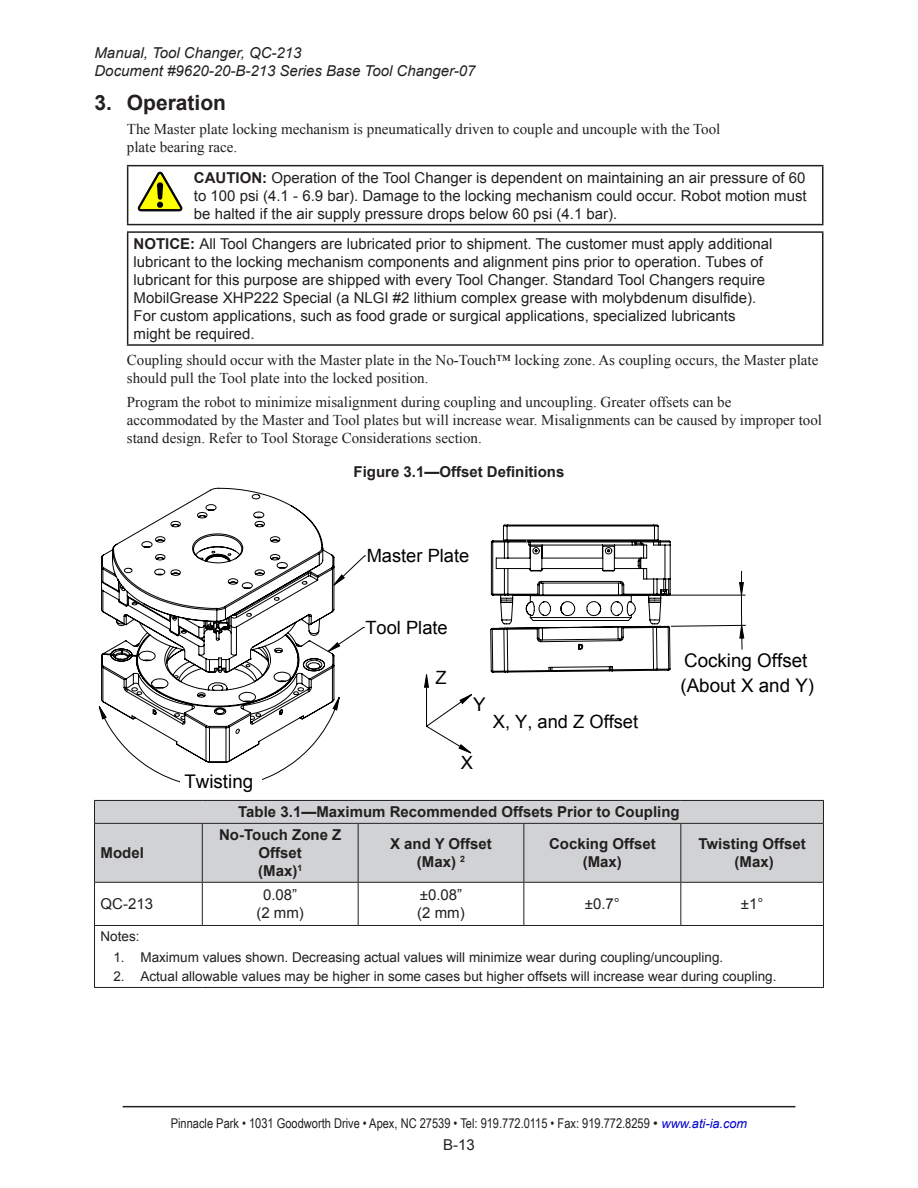
<style>
.page{position:relative;width:918px;height:1188px;background:#fff}
.page>*{position:absolute;margin:0;border:0;box-sizing:border-box;transform-origin:0 0}
.t1{font:700 21px "Arial";color:#231f20}
.t2{font:18.75px/24.5px "Arial";color:#000}
.t3{font:18.3px "Arial";color:#000}
.Text_1{font:15px/18px "Times New Roman";color:#231f20}
.Notice{font:15px/18px "Arial";color:#231f20}
.Caution{font:15px/18px "Arial";color:#231f20;text-align:justify}
.Table_text{font:700 15px/18px "Arial";color:#231f20;text-align:center}
.t4{font:italic 15px/18px "Arial";color:#231f20}
.Table_text-2{font:15px/18px "Arial";color:#231f20;text-align:center}
.Offset_Table{font:15px "Arial";color:#231f20}
.table_notes{font:13.5px "Arial";color:#231f20}
.t5{font:13.5px "Arial Narrow";color:#231f20}
.s1{font-weight:700}
.s2{font-family:"Arial"}
.s3{font-family:"Arial";font-style:italic;font-size:12.75px;color:#00c}
</style>
<div class="page">
<hr style="left:123px;top:1106px;width:672px;height:1px;background:#231f20">
<hr style="left:188px;top:165px;width:636px;height:1px;background:#231f20">
<hr style="left:822px;top:166px;width:2px;height:58px;background:#231f20">
<hr style="left:188px;top:224px;width:636px;height:1px;background:#231f20">
<hr style="left:127px;top:165px;width:61px;height:1px;background:#231f20">
<hr style="left:127px;top:166px;width:1px;height:58px;background:#231f20">
<hr style="left:127px;top:224px;width:61px;height:1px;background:#231f20">
<svg style="left:137px;top:172px;width:46px;height:40px"></svg>
<hr style="left:127px;top:231px;width:696px;height:2px;background:#231f20">
<hr style="left:127px;top:233px;width:1px;height:111px;background:#231f20">
<hr style="left:822px;top:233px;width:2px;height:111px;background:#231f20">
<hr style="left:127px;top:344px;width:696px;height:2px;background:#231f20">
<svg style="left:424px;top:674px;width:48px;height:80px"></svg>
<svg style="left:335px;top:555px;width:31px;height:94px"></svg>
<svg style="left:98px;top:697px;width:242px;height:86px"></svg>
<svg style="left:100px;top:487px;width:235px;height:276px"></svg>
<svg style="left:490px;top:524px;width:256px;height:149px"></svg>
<div style="left:180px;top:773px;width:82px;height:21px;background:#fff"></div>
<hr style="left:94px;top:800px;width:108px;height:1px;background:#231f20">
<hr style="left:202px;top:800px;width:156px;height:1px;background:#231f20">
<hr style="left:358px;top:800px;width:166px;height:1px;background:#231f20">
<hr style="left:524px;top:800px;width:157px;height:1px;background:#231f20">
<hr style="left:681px;top:800px;width:143px;height:1px;background:#231f20">
<div style="left:94px;top:801px;width:730px;height:81px;background:#d1d2d4"></div>
<hr style="left:94px;top:823px;width:108px;height:1px;background:#231f20">
<hr style="left:94px;top:824px;width:1px;height:58px;background:#231f20">
<hr style="left:202px;top:823px;width:156px;height:1px;background:#231f20">
<hr style="left:202px;top:824px;width:1px;height:58px;background:#231f20">
<hr style="left:358px;top:823px;width:166px;height:1px;background:#231f20">
<hr style="left:358px;top:824px;width:1px;height:58px;background:#231f20">
<hr style="left:524px;top:823px;width:157px;height:1px;background:#231f20">
<hr style="left:523px;top:824px;width:1px;height:58px;background:#231f20">
<hr style="left:681px;top:823px;width:143px;height:1px;background:#231f20">
<hr style="left:680px;top:824px;width:1px;height:58px;background:#231f20">
<hr style="left:823px;top:824px;width:1px;height:58px;background:#231f20">
<hr style="left:94px;top:882px;width:108px;height:1px;background:#231f20">
<hr style="left:94px;top:883px;width:1px;height:42px;background:#231f20">
<hr style="left:202px;top:882px;width:156px;height:1px;background:#231f20">
<hr style="left:202px;top:883px;width:1px;height:42px;background:#231f20">
<hr style="left:358px;top:882px;width:166px;height:1px;background:#231f20">
<hr style="left:358px;top:883px;width:1px;height:42px;background:#231f20">
<hr style="left:524px;top:882px;width:157px;height:1px;background:#231f20">
<hr style="left:523px;top:883px;width:1px;height:42px;background:#231f20">
<hr style="left:681px;top:882px;width:143px;height:1px;background:#231f20">
<hr style="left:680px;top:883px;width:1px;height:42px;background:#231f20">
<hr style="left:823px;top:883px;width:1px;height:42px;background:#231f20">
<hr style="left:94px;top:925px;width:108px;height:1px;background:#231f20">
<hr style="left:94px;top:926px;width:1px;height:61px;background:#231f20">
<hr style="left:202px;top:925px;width:156px;height:1px;background:#231f20">
<hr style="left:358px;top:925px;width:166px;height:1px;background:#231f20">
<hr style="left:524px;top:925px;width:157px;height:1px;background:#231f20">
<hr style="left:681px;top:925px;width:143px;height:1px;background:#231f20">
<hr style="left:823px;top:926px;width:1px;height:61px;background:#231f20">
<hr style="left:94px;top:987px;width:108px;height:1px;background:#231f20">
<hr style="left:202px;top:987px;width:156px;height:1px;background:#231f20">
<hr style="left:358px;top:987px;width:166px;height:1px;background:#231f20">
<hr style="left:524px;top:987px;width:157px;height:1px;background:#231f20">
<hr style="left:681px;top:987px;width:143px;height:1px;background:#231f20">
<p class="t4" style="left:94px;top:44px;width:383px">Manual, Tool Changer, QC‑213<br>Document #9620-20-B-213 Series Base Tool Changer‑07</p>
<p class="t1" style="left:94px;top:88px;width:133px">3. Operation</p>
<p class="Text_1" style="left:127px;top:120px;width:595px">The Master plate locking mechanism is pneumatically driven to couple and uncouple with the Tool plate bearing race.</p>
<p class="Caution" style="left:194px;top:168px;width:614px"><span class="s1">CAUTION:</span> Operation of the Tool Changer is dependent on maintaining an air pressure of 60 to 100 psi (4.1 ‑ 6.9 bar). Damage to the locking mechanism could occur. Robot motion must be halted if the air supply pressure drops below 60 psi (4.1 bar).</p>
<p class="Notice" style="left:134px;top:235px;width:640px"><span class="s1">NOTICE:</span> All Tool Changers are lubricated prior to shipment. The customer must apply additional lubricant to the locking mechanism components and alignment pins prior to operation. Tubes of lubricant for this purpose are shipped with every Tool Changer. Standard Tool Changers require MobilGrease XHP222 Special (a NLGI #2 lithium complex grease with molybdenum disulfide).<br>For custom applications, such as food grade or surgical applications, specialized lubricants might be required.</p>
<p class="Text_1" style="left:127px;top:350px;width:693px">Coupling should occur with the Master plate in the No‑Touch™ locking zone. As coupling occurs, the Master plate should pull the Tool plate into the locked position.</p>
<p class="Text_1" style="left:127px;top:393px;width:697px">Program the robot to minimize misalignment during coupling and uncoupling. Greater offsets can be accommodated by the Master and Tool plates but will increase wear. Misalignments can be caused by improper tool stand design. Refer to Tool Storage Considerations section.</p>
<p class="Table_text" style="left:354px;top:463px;width:212px">Figure 3.1—Offset Definitions</p>
<p class="t3" style="left:367px;top:544px;width:104px">Master Plate</p>
<p class="t3" style="left:365px;top:616px;width:84px">Tool Plate</p>
<p class="t3" style="left:436px;top:665px;width:13px">Z</p>
<p class="t2" style="left:473px;top:692px;width:14px">Y</p>
<p class="t3" style="left:461px;top:751px;width:14px">X</p>
<p class="t3" style="left:493px;top:710px;width:147px">X, Y, and Z Offset</p>
<p class="t2" style="left:680px;top:649px;width:135px">Cocking Offset (About X and Y)</p>
<p class="Table_text" style="left:101px;top:844px;width:45px">Model</p>
<p class="t2" style="left:184px;top:769px;width:70px">Twisting</p>
<p class="Table_text" style="left:238px;top:804px;width:443px">Table 3.1—Maximum Recommended Offsets Prior to Coupling</p>
<p class="Table_text" style="left:219px;top:826px;width:124px">No‑Touch Zone Z<br>Offset<br>(Max)<sup>1</sup></p>
<p class="Table_text" style="left:390px;top:835px;width:103px">X and Y Offset (Max) <sup>2</sup></p>
<p class="Table_text" style="left:549px;top:835px;width:108px">Cocking Offset (Max)</p>
<p class="Table_text" style="left:699px;top:835px;width:109px">Twisting Offset (Max)</p>
<p class="Offset_Table" style="left:101px;top:894px;width:54px">QC‑213</p>
<p class="Table_text-2" style="left:256px;top:886px;width:49px">0.08” (2 mm)</p>
<p class="Table_text-2" style="left:417px;top:886px;width:49px;text-align:left">±0.08” (2 mm)</p>
<p class="Table_text-2" style="left:585px;top:895px;width:37px">±0.7°</p>
<p class="Table_text-2" style="left:741px;top:895px;width:24px">±1°</p>
<p class="table_notes" style="left:101px;top:928px;width:41px">Notes:</p>
<p class="table_notes" style="left:113px;top:949px;width:611px">1. Maximum values shown. Decreasing actual values will minimize wear during coupling/uncoupling.</p>
<p class="table_notes" style="left:113px;top:968px;width:665px">2. Actual allowable values may be higher in some cases but higher offsets will increase wear during coupling.</p>
<p class="t5" style="left:171px;top:1114px;width:578px">Pinnacle Park • 1031 Goodworth Drive • Apex, NC 27539 • Tel: 919.772.0115 • Fax: 919.772.8259 <span class="s2">•</span> <span class="s3">www.ati‑ia.com</span></p>
<p class="Notice" style="left:443px;top:1136px;width:33px">B-13</p>
</div>
